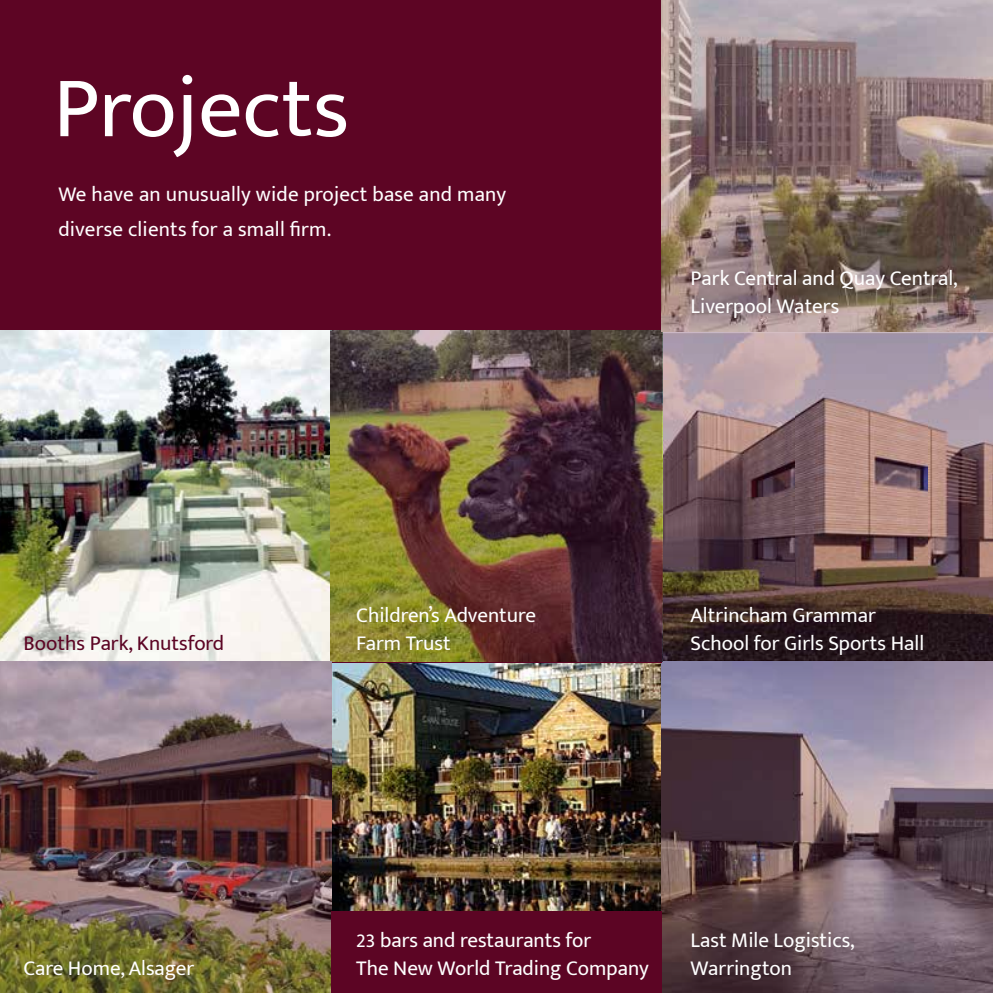
<style>
.page{position:relative;width:993px;height:993px;background:#fff}
.page>*{position:absolute;margin:0;border:0;box-sizing:border-box;transform-origin:0 0}
.t1{font:87.5px "Mukta Mahee";color:#fff}
.t2{font:21px/28px "Mukta Mahee";color:#fff}
.t3{font:21px "Mukta Mahee";color:#5c0524}
</style>
<div class="page">
<div style="left:0;top:0;width:661px;height:331px;background:#5d0524"></div>
<img style="left:331px;top:662px;width:330px;height:249px">
<img style="left:662px;top:331px;width:330px;height:330px">
<svg style="left:661px;top:661px;width:331px;height:331px;background:#73616e"></svg>
<img style="left:0;top:331px;width:331px;height:330px">
<img style="left:331px;top:331px;width:331px;height:331px">
<svg style="left:661px;top:0;width:331px;height:331px;background:#8d7976"></svg>
<img style="left:0;top:661px;width:331px;height:331px">
<div style="left:331px;top:911px;width:330px;height:81px;background:#5c0524"></div>
<h1 class="t1" style="left:53px;top:55px;width:297px">Projects</h1>
<p class="t2" style="left:58px;top:176px;width:449px;line-height:35px">We have an unusually wide project base and many diverse clients for a small firm.</p>
<p class="t2" style="left:690px;top:264px;width:268px">Park Central and Quay Central,<br>Liverpool Waters</p>
<p class="t2" style="left:356px;top:600px;width:181px">Children’s Adventure</p>
<p class="t3" style="left:24px;top:630px;width:202px">Booths Park, Knutsford</p>
<p class="t2" style="left:356px;top:628px;width:96px">Farm Trust</p>
<p class="t2" style="left:690px;top:600px;width:235px">Altrincham Grammar<br>School for Girls Sports Hall</p>
<p class="t2" style="left:356px;top:925px;width:236px">23 bars and restaurants for</p>
<p class="t2" style="left:24px;top:953px;width:172px">Care Home, Alsager</p>
<p class="t2" style="left:356px;top:953px;width:294px">The New World Trading Company</p>
<p class="t2" style="left:690px;top:925px;width:166px">Last Mile Logistics,<br>Warrington</p>
</div>
